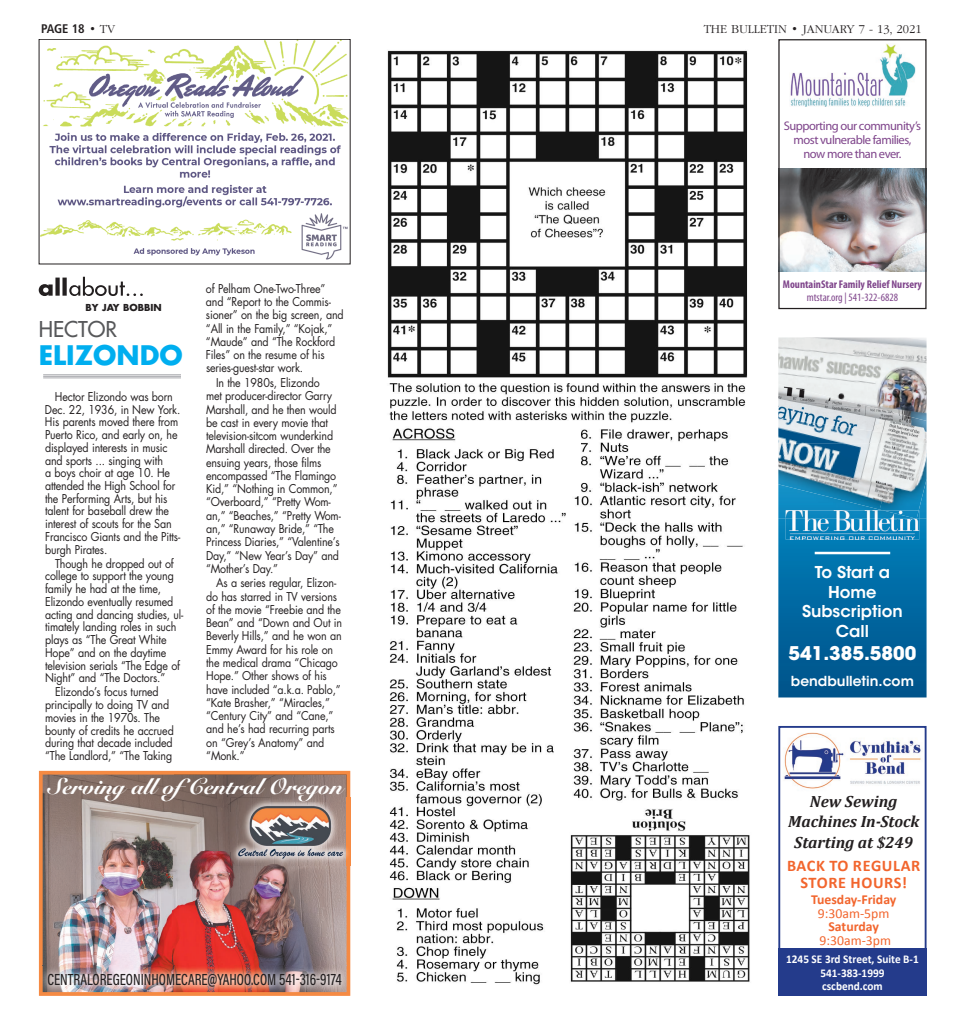
<style>
.page{position:relative;width:968px;height:1035px;background:#fff}
.page>*{position:absolute;margin:0;border:0;box-sizing:border-box;transform-origin:0 0}
.t1{font:700 26.25px "Futura Std";color:#00aeef}
.t2{font:22.5px "Snell Roundhand LT Std Blk Scr";color:#fff}
.t3{font:500 21.25px "Futura Std";color:#57585a}
.t4{font:700 18.75px "ITC Avant Garde Std";color:#fff}
.t5{font:500 16.25px "Acumin Pro Cond";color:#231f20;scale:.9 1}
.t6{font:italic 700 16.25px/19.5px "Cambria";color:#231f20;text-align:center}
.t7{font:600 16.25px/19.5px "ITC Avant Garde Std";color:#fff;text-align:center}
.t8{font:700 16.25px/16.2px "Calibri";letter-spacing:.04em;color:#f2652d;text-align:center}
.t9{font:700 13.75px "Calibri";color:#f2652d}
.t10{font:13.75px "Calibri";color:#f2652d}
.t11{font:600 13.75px "ITC Avant Garde Std";color:#fff}
.t12{font:12.5px/13.8px "Myriad Pro";letter-spacing:-.04em;color:#7f458b;text-align:center}
.t13{font:300 12.5px "ITC Garamond Std";color:#231f20}
.t14{font:700 condensed 12.5px "Frutiger LT Std";letter-spacing:-.015em;color:#231f20}
.t15{font:11.88px/13.2px "Futura Std";letter-spacing:-.015em;color:#231f20;scale:.9 1}
.t16{font:700 11.88px/13.8px "Calibri";color:#fff;text-align:center;scale:.95 1}
.t17{font:700 condensed 11.25px "Myriad Pro";color:#7f458b}
.t18{font:condensed 11.25px "Myriad Pro";color:#7f458b}
.t19{font:700 9.38px "Futura Std";color:#231f20}
.s1{font-family:"ITC Garamond Std";font-weight:300;font-stretch:normal}
</style>
<div class="page">
<div style="left:781px;top:382px;width:148px;height:270px;background:linear-gradient(to bottom,#fff,#fff)"></div>
<svg style="left:39px;top:45px;width:311px;height:225px"></svg>
<img style="left:387px;top:50px;width:363px;height:935px">
<hr style="left:43px;top:374px;width:138px;height:1px;background:#a8a9ad">
<hr style="left:43px;top:376px;width:138px;height:1px;background:#a8a9ad">
<hr style="left:43px;top:378px;width:138px;height:1px;background:#a8a9ad">
<svg style="left:39px;top:277px;width:104px;height:19px"></svg>
<img style="left:39px;top:771px;width:311px;height:225px">
<img style="left:40px;top:966px;width:309px;height:29px">
<img style="left:230px;top:798px;width:120px;height:68px">
<img style="left:271px;top:798px;width:74px;height:3px">
<img style="left:237px;top:805px;width:107px;height:54px">
<img style="left:778px;top:510px;width:148px;height:188px">
<img style="left:785px;top:510px;width:134px;height:30px">
<hr style="left:814px;top:552px;width:76px;height:2px;background:#fff">
<img style="left:778px;top:337px;width:148px;height:47px">
<img style="left:778px;top:443px;width:101px;height:67px">
<img style="left:879px;top:443px;width:47px;height:67px">
<img style="left:882px;top:510px;width:36px;height:9px">
<img style="left:778px;top:439px;width:148px;height:4px">
<img style="left:778px;top:384px;width:148px;height:55px">
<img style="left:784px;top:732px;width:137px;height:57px">
<div style="left:778px;top:949px;width:148px;height:47px;background:#243b8b"></div>
<div style="left:778px;top:726px;width:148px;height:270px;border:2px solid #243b8b"></div>
<img style="left:790px;top:44px;width:125px;height:63px">
<img style="left:780px;top:168px;width:144px;height:104px">
<div style="left:778px;top:39px;width:148px;height:270px;border:1px solid #231f20"></div>
<img style="left:41px;top:41px;width:307px;height:221px">
<p class="t14" style="left:41px;top:21px;width:75px">PAGE 18 <span class="s1">• TV</span></p>
<p class="t13" style="left:703px;top:24px;width:219px">THE BULLETIN • JANUARY 7 - 13, 2021</p>
<p class="t15" style="left:206px;top:283px;width:154px">of Pelham One-Two-Three” and “Report to the Commis&shy;sioner” on the big screen, and “All in the Family,” “Kojak,” “Maude” and “The Rockford<br>Files” on the resume of his series-guest-star work.</p>
<p class="t15" style="left:206px;top:377px;width:151px;text-indent:10px">In the 1980s, Elizondo<br>met producer-director Garry<br>Marshall, and he then would be cast in every movie that television-sitcom wunderkind<br>Marshall directed. Over the ensuing years, those films encompassed “The Flamingo<br>Kid,” “Nothing in Common,” “Overboard,” “Pretty Wom&shy;an,” “Beaches,” “Pretty Wom&shy;an,” “Runaway Bride,” “The<br>Princess Diaries,” “Valentine’s<br>Day,” “New Year’s Day” and “Mother’s Day.”</p>
<p class="t15" style="left:206px;top:577px;width:153px;text-indent:10px">As a series regular, Elizon&shy;do has starred in TV versions of the movie “Freebie and the<br>Bean” and “Down and Out in<br>Beverly Hills,” and he won an<br>Emmy Award for his role on the medical drama “Chicago<br>Hope.” Other shows of his have included “a.k.a. Pablo,” “Kate Brasher,” “Miracles,” “Century City” and “Cane,” and he’s had recurring parts on “Grey’s Anatomy” and “Monk.”</p>
<h2 class="t2" style="left:47px;top:778px;width:297px">Serving all ofCentral Oregon</h2>
<p class="t19" style="left:86px;top:302px;width:78px">BY JAY BOBBIN</p>
<h3 class="t3" style="left:39px;top:317px;width:80px">HECTOR</h3>
<h1 class="t1" style="left:39px;top:341px;width:145px">ELIZONDO</h1>
<p class="t15" style="left:45px;top:391px;width:152px;line-height:12.8px;text-indent:10px">Hector Elizondo was born<br>Dec. 22, 1936, in New York.<br>His parents moved there from<br>Puerto Rico, and early on, he displayed interests in music and sports ... singing with<br>a boys choir at age 10. He attended the High School for the Performing Arts, but his talent for baseball drew the interest of scouts for the San<br>Francisco Giants and the Pitts&shy;burgh Pirates.</p>
<p class="t15" style="left:45px;top:558px;width:155px;line-height:12.8px;text-indent:10px">Though he dropped out of college to support the young family he had at the time,<br>Elizondo eventually resumed acting and dancing studies, ul&shy;timately landing roles in such plays as “The Great White<br>Hope” and on the daytime television serials “The Edge of<br>Night” and “The Doctors.”</p>
<p class="t15" style="left:45px;top:687px;width:144px;line-height:12.8px;text-indent:10px">Elizondo’s focus turned principally to doing TV and movies in the 1970s. The bounty of credits he accrued during that decade included “The Landlord,” “The Taking</p>
<h3 class="t5" style="left:48px;top:974px;width:328px">CENTRALOREGEONINHOMECARE@YAHOO.COM 541-316-9174</h3>
<p class="t12" style="left:783px;top:120px;width:139px">Supporting our community’s most vulnerable families, now more than ever.</p>
<p class="t17" style="left:782px;top:280px;width:141px">MountainStar Family Relief Nursery</p>
<p class="t18" style="left:806px;top:293px;width:93px">mtstar.org | 541-322-6828</p>
<h3 class="t7" style="left:802px;top:564px;width:102px">To Start a<br>Home<br>Subscription<br>Call</h3>
<h3 class="t4" style="left:788px;top:643px;width:129px">541.385.5800</h3>
<p class="t11" style="left:791px;top:675px;width:124px">bendbulletin.com</p>
<h3 class="t6" style="left:788px;top:793px;width:132px">New Sewing<br>Machines In-Stock</h3>
<h3 class="t6" style="left:794px;top:834px;width:120px">Starting at $249</h3>
<h3 class="t8" style="left:787px;top:859px;width:135px">BACK TO REGULAR<br>STORE HOURS!</h3>
<p class="t9" style="left:811px;top:895px;width:87px">Tuesday-Friday</p>
<p class="t10" style="left:817px;top:909px;width:73px">9:30am-5pm</p>
<p class="t9" style="left:828px;top:922px;width:52px">Saturday</p>
<p class="t10" style="left:819px;top:936px;width:73px">9:30am-3pm</p>
<p class="t16" style="left:786px;top:953px;width:141px">1245 SE 3rd Street, Suite B-1<br>541-383-1999<br>cscbend.com</p>
</div>
